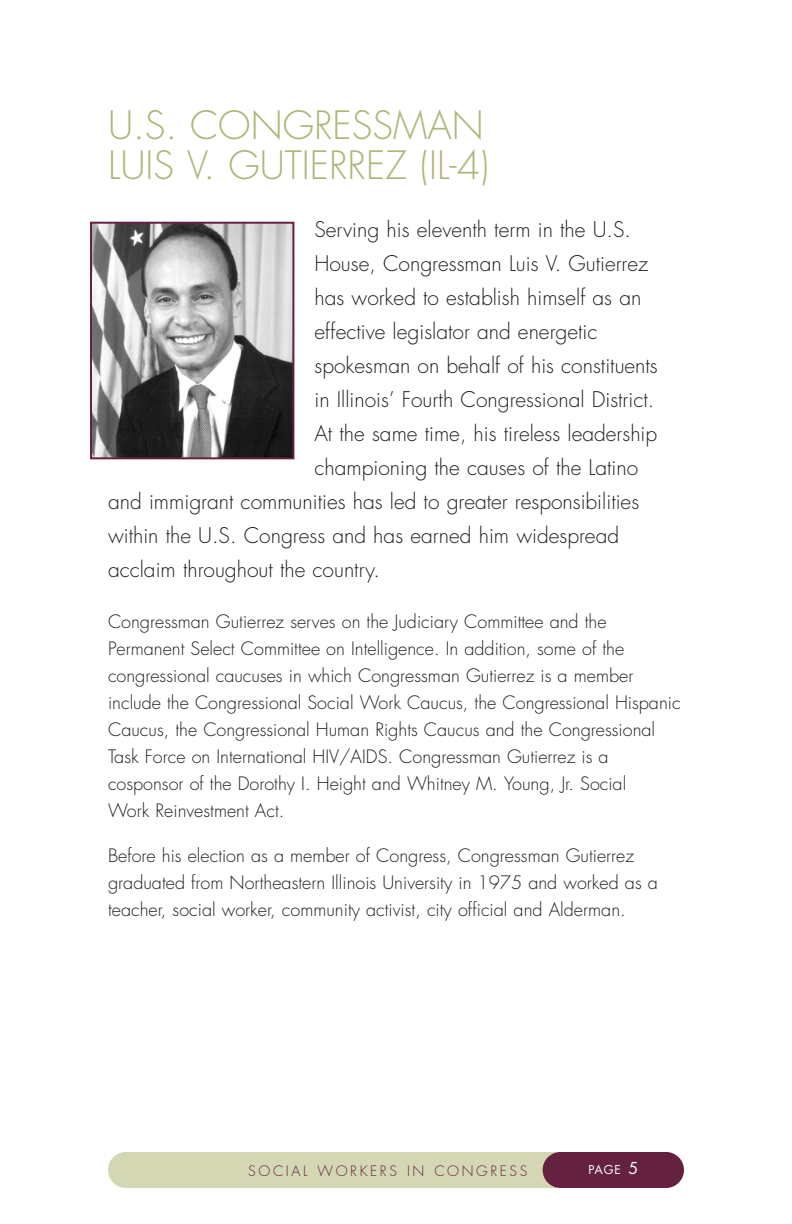
<style>
.page{position:relative;width:792px;height:1224px;background:#fff}
.page>*{position:absolute;margin:0;border:0;box-sizing:border-box;transform-origin:0 0}
.t1{font:300 38px/40px "Futura";color:#b1b579}
.t2{font:300 21px "Futura";color:#231f20}
.t3{font:300 18px/27px "Futura";color:#231f20}
.t4{font:300 14px "Futura";letter-spacing:.185em;color:#652140}
.t5{font:12px "Futura";color:#fff}
.s1{font-size:16px}
</style>
<div class="page">
<div style="left:108px;top:1152px;width:575px;height:36px;background:#d4d7b4;border-radius:18px"></div>
<div style="left:543px;top:1152px;width:141px;height:36px;background:#652140;border-radius:18px"></div>
<img style="left:93px;top:225px;width:198px;height:231px">
<div style="left:90px;top:222px;width:204px;height:237px;border:2px solid #652140"></div>
<h1 class="t1" style="left:108px;top:109px;width:383px">U.S. CONGRESSMAN<br>LUIS V. GUTIERREZ (IL-4)</h1>
<p class="t2" style="left:314px;top:220px;width:318px">Serving his eleventh term in the U.S.</p>
<p class="t2" style="left:314px;top:254px;width:335px">House, Congressman Luis V. Gutierrez</p>
<p class="t2" style="left:314px;top:288px;width:328px">has worked to establish himself as an</p>
<p class="t2" style="left:314px;top:322px;width:284px">effective legislator and energetic</p>
<p class="t2" style="left:314px;top:356px;width:345px">spokesman on behalf of his constituents</p>
<p class="t2" style="left:315px;top:390px;width:341px">in Illinois’ Fourth Congressional District.</p>
<p class="t2" style="left:315px;top:424px;width:344px">At the same time, his tireless leadership</p>
<p class="t2" style="left:315px;top:458px;width:325px">championing the causes of the Latino</p>
<p class="t2" style="left:108px;top:492px;width:533px">and immigrant communities has led to greater responsibilities</p>
<p class="t2" style="left:108px;top:526px;width:513px">within the U.S. Congress and has earned him widespread</p>
<p class="t2" style="left:108px;top:560px;width:273px">acclaim throughout the country.</p>
<p class="t3" style="left:108px;top:610px;width:574px">Congressman Gutierrez serves on the Judiciary Committee and the Permanent Select Committee on Intelligence. In addition, some of the congressional caucuses in which Congressman Gutierrez is a member include the Congressional Social Work Caucus, the Congressional Hispanic Caucus, the Congressional Human Rights Caucus and the Congressional Task Force on International HIV/AIDS. Congressman Gutierrez is a cosponsor of the Dorothy I. Height and Whitney M. Young, Jr. Social<br>Work Reinvestment Act.</p>
<p class="t3" style="left:108px;top:844px;width:551px">Before his election as a member of Congress, Congressman Gutierrez graduated from Northeastern Illinois University in 1975 and worked as a teacher, social worker, community activist, city official and Alderman.</p>
<p class="t4" style="left:248px;top:1164px;width:281px">SOCIAL WORKERS IN CONGRESS</p>
<p class="t5" style="left:588px;top:1164px;width:51px">PAGE <span class="s1">5</span></p>
</div>
